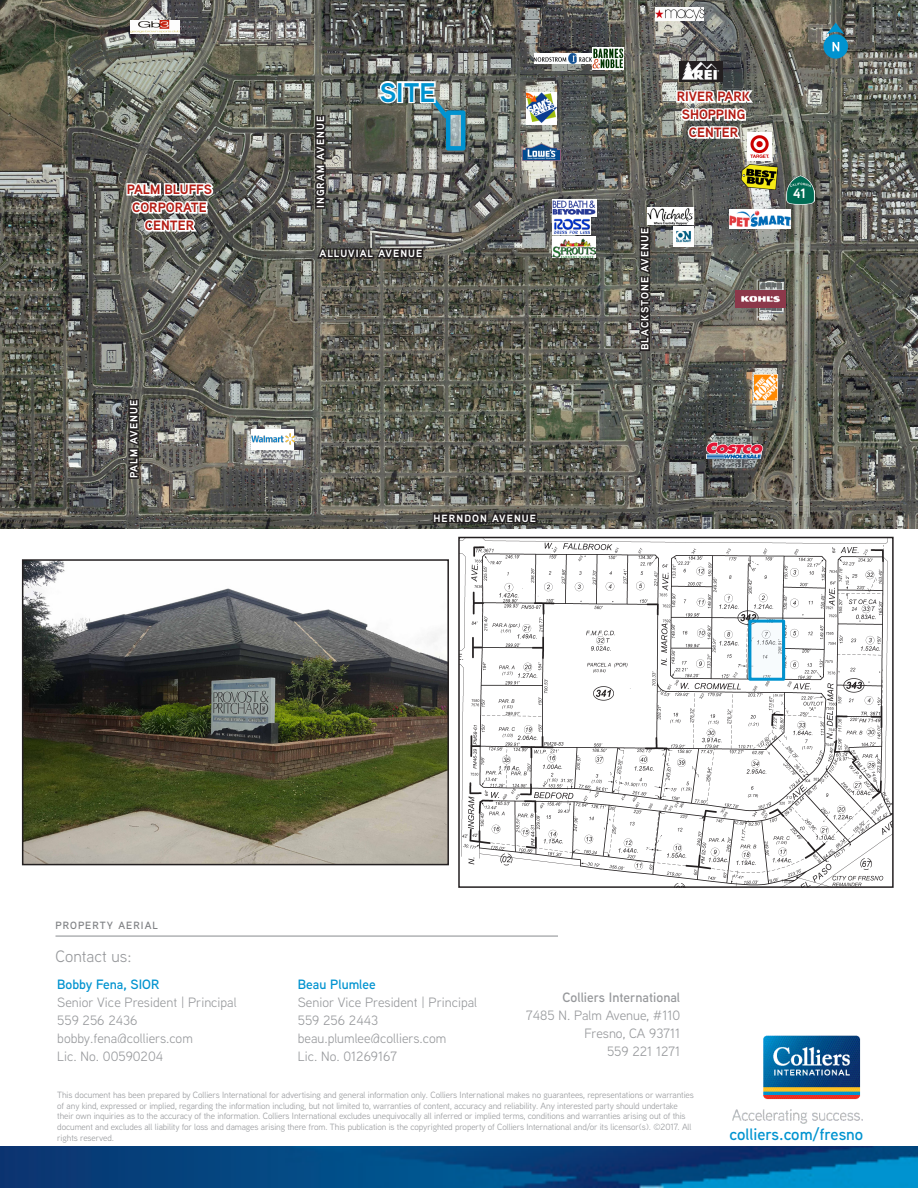
<style>
.page{position:relative;width:918px;height:1188px;background:#fff}
.page>*{position:absolute;margin:0;border:0;box-sizing:border-box;transform-origin:0 0}
.Contact_Info{font:700 27px "Aaux Next";color:#0093d0}
.URL{font:600 16.5px "Aaux Next";color:#0093d0}
.Contact_Info-2{font:16.5px "Aaux Next";color:#96989b}
.Contact_Info_copy{font:13.5px "Aaux Next";color:#96989b}
.Contact_Info-3{font:700 13.5px "Aaux Next";color:#b41d15}
.Colliers_Address{font:13.5px "Aaux Next";color:#96989b}
.FirstName_LastName{font:600 13.5px "Aaux Next";color:#0093d0}
.Colliers_Internation{font:600 13.5px "Aaux Next";color:#96989b}
.Contact_Info-4{font:700 13.5px "Aaux Next";color:#fff}
.Image_Caption{font:700 10.5px "Aaux Next";letter-spacing:.1em;color:#fff}
.Image_Caption-2{font:600 10.5px "Aaux Next";letter-spacing:.1em;color:#808285}
.Disclaimer{font:9px/10.8px "Aaux Next";letter-spacing:-.01em;color:#96989b}
</style>
<div class="page">
<img style="left:0;top:0;width:918px;height:528px">
<img style="left:0;top:1146px;width:918px;height:42px">
<img style="left:732px;top:1035px;width:130px;height:89px">
<img style="left:747px;top:132px;width:25px;height:29px">
<img style="left:741px;top:164px;width:37px;height:26px">
<img style="left:729px;top:210px;width:61px;height:19px">
<img style="left:552px;top:200px;width:45px;height:16px">
<img style="left:552px;top:218px;width:38px;height:17px">
<img style="left:552px;top:237px;width:43px;height:20px">
<img style="left:655px;top:7px;width:49px;height:13px">
<img style="left:680px;top:62px;width:42px;height:20px">
<img style="left:674px;top:227px;width:19px;height:19px">
<img style="left:648px;top:208px;width:45px;height:17px">
<img style="left:735px;top:290px;width:50px;height:17px">
<img style="left:703px;top:440px;width:62px;height:22px">
<img style="left:754px;top:375px;width:23px;height:26px">
<hr style="left:56px;top:936px;width:502px;height:1px;background:#96989b">
<svg style="left:431px;top:507px;width:108px;height:22px;background:#42413d"></svg>
<div style="left:315px;top:204px;width:11px;height:5px;border:3px solid #231f20"></div>
<svg style="left:304px;top:114px;width:28px;height:92px;background:#52524e"></svg>
<svg style="left:451px;top:115px;width:9px;height:31px"></svg>
<div style="left:446px;top:110px;width:19px;height:41px;border:4px solid #0093d0"></div>
<svg style="left:125px;top:173px;width:90px;height:64px"></svg>
<img style="left:25px;top:562px;width:421px;height:300px">
<div style="left:22px;top:559px;width:427px;height:306px;border:2px solid #231f20"></div>
<img style="left:461px;top:540px;width:430px;height:345px">
<div style="left:458px;top:537px;width:436px;height:351px;border:2px solid #231f20"></div>
<div style="left:823px;top:34px;width:25px;height:25px;background:#0093d0;border-radius:50%"></div>
<svg style="left:833px;top:42px;width:6px;height:9px"></svg>
<svg style="left:827px;top:23px;width:18px;height:11px"></svg>
<svg style="left:752px;top:624px;width:29px;height:53px"></svg>
<div style="left:748px;top:620px;width:37px;height:61px;border:3px solid #0093d0"></div>
<svg style="left:315px;top:242px;width:110px;height:23px;background:#4f4e4a"></svg>
<svg style="left:634px;top:226px;width:22px;height:127px;background:#484643"></svg>
<svg style="left:118px;top:397px;width:27px;height:83px;background:#494845"></svg>
<svg style="left:675px;top:86px;width:81px;height:58px"></svg>
<img style="left:787px;top:176px;width:27px;height:28px">
<img style="left:526px;top:92px;width:31px;height:32px">
<img style="left:523px;top:141px;width:37px;height:20px">
<div style="left:252px;top:429px;width:42px;height:20px;background:#fff"></div>
<img style="left:252px;top:434px;width:42px;height:10px">
<img style="left:130px;top:20px;width:49px;height:14px">
<img style="left:535px;top:54px;width:56px;height:9px">
<img style="left:592px;top:48px;width:32px;height:22px">
<svg style="left:377px;top:80px;width:75px;height:42px"></svg>
<p class="Contact_Info-3" style="left:127px;top:180px;width:87px">PALM BLUFFS</p>
<p class="Contact_Info-3" style="left:132px;top:198px;width:76px">CORPORATE</p>
<p class="Contact_Info-3" style="left:145px;top:216px;width:51px">CENTER</p>
<p class="Image_Caption" style="left:126px;top:478px;width:80px;rotate:-90deg">PALM AVENUE</p>
<p class="Image_Caption" style="left:313px;top:208px;width:93px;rotate:-90deg">INGRAM AVENUE</p>
<p class="Contact_Info" style="left:380px;top:73px;width:57px">SITE</p>
<p class="Image_Caption" style="left:319px;top:246px;width:104px">ALLUVIAL AVENUE</p>
<p class="Image_Caption" style="left:434px;top:511px;width:104px">HERNDON AVENUE</p>
<p class="Contact_Info-3" style="left:677px;top:87px;width:75px">RIVER PARK</p>
<p class="Contact_Info-3" style="left:682px;top:105px;width:65px">SHOPPING</p>
<p class="Contact_Info-3" style="left:689px;top:123px;width:51px">CENTER</p>
<p class="Image_Caption" style="left:638px;top:350px;width:124px;rotate:-90deg">BLACKSTONE AVENUE</p>
<p class="Contact_Info-4" style="left:793px;top:184px;width:14px">41</p>
<p class="Image_Caption-2" style="left:56px;top:918px;width:104px">PROPERTY AERIAL</p>
<p class="Contact_Info-2" style="left:56px;top:945px;width:78px">Contact us:</p>
<p class="FirstName_LastName" style="left:57px;top:975px;width:104px">Bobby Fena, SIOR</p>
<p class="Contact_Info_copy" style="left:57px;top:993px;width:181px">Senior Vice President | Principal</p>
<p class="Contact_Info_copy" style="left:57px;top:1011px;width:82px">559 256 2436</p>
<p class="Contact_Info_copy" style="left:57px;top:1029px;width:137px">bobby.fena@colliers.com</p>
<p class="Contact_Info_copy" style="left:57px;top:1047px;width:107px">Lic. No. 00590204</p>
<p class="FirstName_LastName" style="left:298px;top:975px;width:79px">Beau Plumlee</p>
<p class="Contact_Info_copy" style="left:298px;top:993px;width:181px">Senior Vice President | Principal</p>
<p class="Contact_Info_copy" style="left:298px;top:1011px;width:82px">559 256 2443</p>
<p class="Contact_Info_copy" style="left:298px;top:1029px;width:150px">beau.plumlee@colliers.com</p>
<p class="Contact_Info_copy" style="left:298px;top:1047px;width:101px">Lic. No. 01269167</p>
<p class="Colliers_Internation" style="left:563px;top:988px;width:119px">Colliers International</p>
<p class="Colliers_Address" style="left:526px;top:1006px;width:155px">7485 N. Palm Avenue, #110</p>
<p class="Colliers_Address" style="left:584px;top:1024px;width:97px">Fresno, CA 93711</p>
<p class="Colliers_Address" style="left:607px;top:1042px;width:75px">559 221 1271</p>
<p class="Disclaimer" style="left:57px;top:1089px;width:638px">This document has been prepared by Colliers International for advertising and general information only. Colliers International makes no guarantees, representations or warranties of any kind, expressed or implied, regarding the information including, but not limited to, warranties of content, accuracy and reliability. Any interested party should undertake their own inquiries as to the accuracy of the information. Colliers International excludes unequivocally all inferred or implied terms, conditions and warranties arising out of this document and excludes all liability for loss and damages arising there from. This publication is the copyrighted property of Colliers International and/or its licensor(s). ©2017. All rights reserved.</p>
<p class="URL" style="left:729px;top:1123px;width:135px">colliers.com/fresno</p>
</div>
